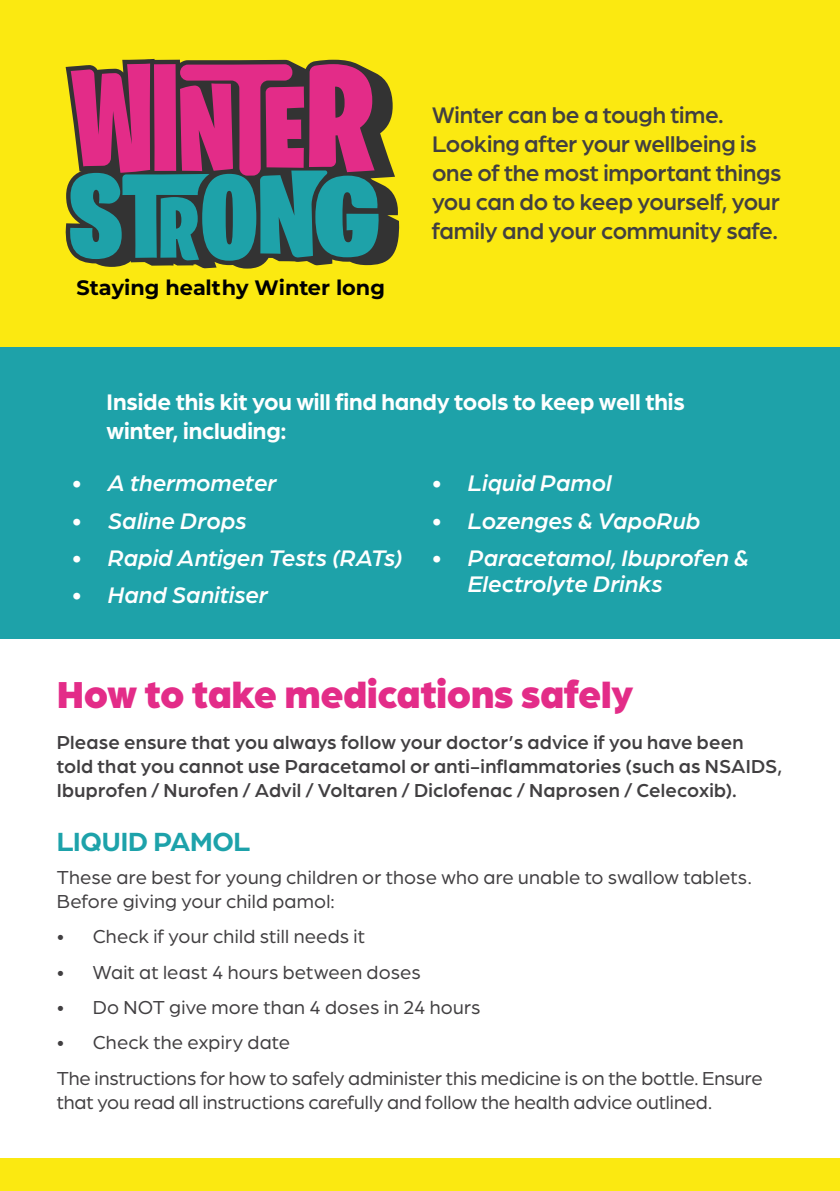
<style>
.page{position:relative;width:840px;height:1191px;background:#fff}
.page>*{position:absolute;margin:0;border:0;box-sizing:border-box;transform-origin:0 0}
.Header_1{font:900 40px "Arboria";letter-spacing:-.01em;color:#e32c88}
.Header_2{font:700 28px "Arboria";letter-spacing:-.01em;color:#1da2aa}
.t1{font:italic 500 24px/26px "Arboria";color:#fff}
.Body{font:500 24px/28.8px "Arboria";letter-spacing:-.01em;color:#413f41}
.Body-2{font:700 24px/28.8px "Arboria";letter-spacing:-.01em;color:#fff}
.t2{font:700 20.8px "Montserrat";color:#000}
.Body-3{font:20px/24px "Arboria";color:#413f41}
.Body-4{font:500 20px/24px "Arboria";letter-spacing:.01em;color:#413f41}
</style>
<div class="page">
<div style="left:0;top:0;width:839px;height:500px;background:#fbe911"></div>
<div style="left:0;top:347px;width:839px;height:292px;background:#1ea2a9"></div>
<svg style="left:65px;top:59px;width:335px;height:209px"></svg>
<svg style="left:69px;top:64px;width:310px;height:197px;background:#78567a"></svg>
<div style="left:0;top:1158px;width:839px;height:33px;background:#fbe911"></div>
<p class="t2" style="left:76px;top:273px;width:310px">Staying healthy Winter long</p>
<p class="Body" style="left:432px;top:100px;width:351px">Winter can be a tough time.<br>Looking after your wellbeing is one of the most important things you can do to keep yourself, your family and your community safe.</p>
<p class="Body-2" style="left:107px;top:386px;width:579px">Inside this kit you will find handy tools to keep well this winter, including:</p>
<p class="t1" style="left:72px;top:469px;width:206px">• A thermometer</p>
<p class="t1" style="left:72px;top:506px;width:176px">• Saline Drops</p>
<p class="t1" style="left:72px;top:544px;width:332px">• Rapid Antigen Tests (RATs)</p>
<p class="t1" style="left:72px;top:581px;width:197px">• Hand Sanitiser</p>
<p class="t1" style="left:432px;top:469px;width:181px">• Liquid Pamol</p>
<p class="t1" style="left:432px;top:506px;width:270px">• Lozenges &amp; VapoRub</p>
<p class="t1" style="left:468px;top:544px;width:282px;text-indent:-36px">• Paracetamol, Ibuprofen &amp;<br>Electrolyte Drinks</p>
<p class="Header_1" style="left:57px;top:665px;width:578px">How to take medications safely</p>
<p class="Body-4" style="left:57px;top:729px;width:726px">Please ensure that you always follow your doctor’s advice if you have been told that you cannot use Paracetamol or anti-inflammatories (such as NSAIDS,<br>Ibuprofen / Nurofen / Advil / Voltaren / Diclofenac / Naprosen / Celecoxib).</p>
<p class="Header_2" style="left:57px;top:822px;width:195px">LIQUID PAMOL</p>
<p class="Body-3" style="left:57px;top:864px;width:696px">These are best for young children or those who are unable to swallow tablets.<br>Before giving your child pamol:</p>
<p class="Body-3" style="left:57px;top:923px;width:309px">• Check if your child still needs it</p>
<p class="Body-3" style="left:57px;top:959px;width:365px">• Wait at least 4 hours between doses</p>
<p class="Body-3" style="left:57px;top:994px;width:425px">• Do NOT give more than 4 doses in 24 hours</p>
<p class="Body-3" style="left:57px;top:1029px;width:235px">• Check the expiry date</p>
<p class="Body-3" style="left:57px;top:1065px;width:707px">The instructions for how to safely administer this medicine is on the bottle. Ensure that you read all instructions carefully and follow the health advice outlined.</p>
</div>
